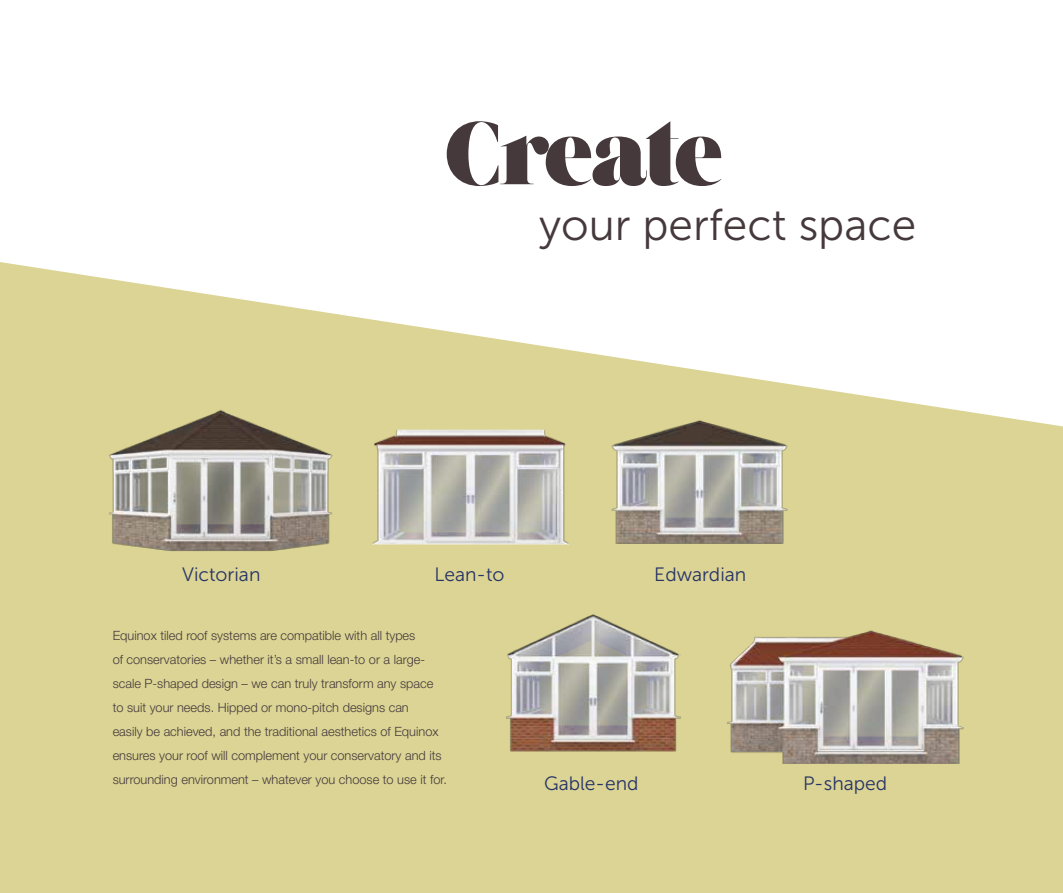
<style>
.page{position:relative;width:1063px;height:893px;background:#fff}
.page>*{position:absolute;margin:0;border:0;box-sizing:border-box;transform-origin:0 0}
.t1{font:90px "Grumpy Black 88";letter-spacing:-.04em;color:#45393c}
.t2{font:44.4px "Museo Sans 300";color:#45393c}
.t3{font:19.35px "Museo Sans 300";color:#273466}
.t4{font:300 12.75px/24px "Helvetica Neue LT Std";color:#45393c}
</style>
<div class="page">
<div style="left:0;top:426px;width:1063px;height:467px;background:#dbd494"></div>
<svg style="left:0;top:262px;width:1060px;height:164px"></svg>
<img style="left:609px;top:408px;width:182px;height:137px">
<img style="left:371px;top:417px;width:200px;height:140px">
<img style="left:107px;top:399px;width:227px;height:153px">
<img style="left:505px;top:599px;width:176px;height:153px">
<img style="left:725px;top:619px;width:241px;height:144px">
<h1 class="t1" style="left:446px;top:101px;width:277px">Create</h1>
<h2 class="t2" style="left:539px;top:201px;width:379px">your perfect space</h2>
<h3 class="t3" style="left:182px;top:564px;width:80px">Victorian</h3>
<h3 class="t3" style="left:435px;top:564px;width:72px">Lean-to</h3>
<h3 class="t3" style="left:654px;top:564px;width:93px">Edwardian</h3>
<p class="t4" style="left:113px;top:623px;width:336px">Equinox tiled roof systems are compatible with all types<br>of conservatories – whether it’s a small lean-to or a large&shy;scale P-shaped design – we can truly transform any space to suit your needs. Hipped or mono-pitch designs can<br>easily be achieved, and the traditional aesthetics of Equinox ensures your roof will complement your conservatory and its surrounding environment – whatever you choose to use it for.</p>
<h3 class="t3" style="left:544px;top:773px;width:96px">Gable-end</h3>
<h3 class="t3" style="left:803px;top:773px;width:85px">P-shaped</h3>
</div>
